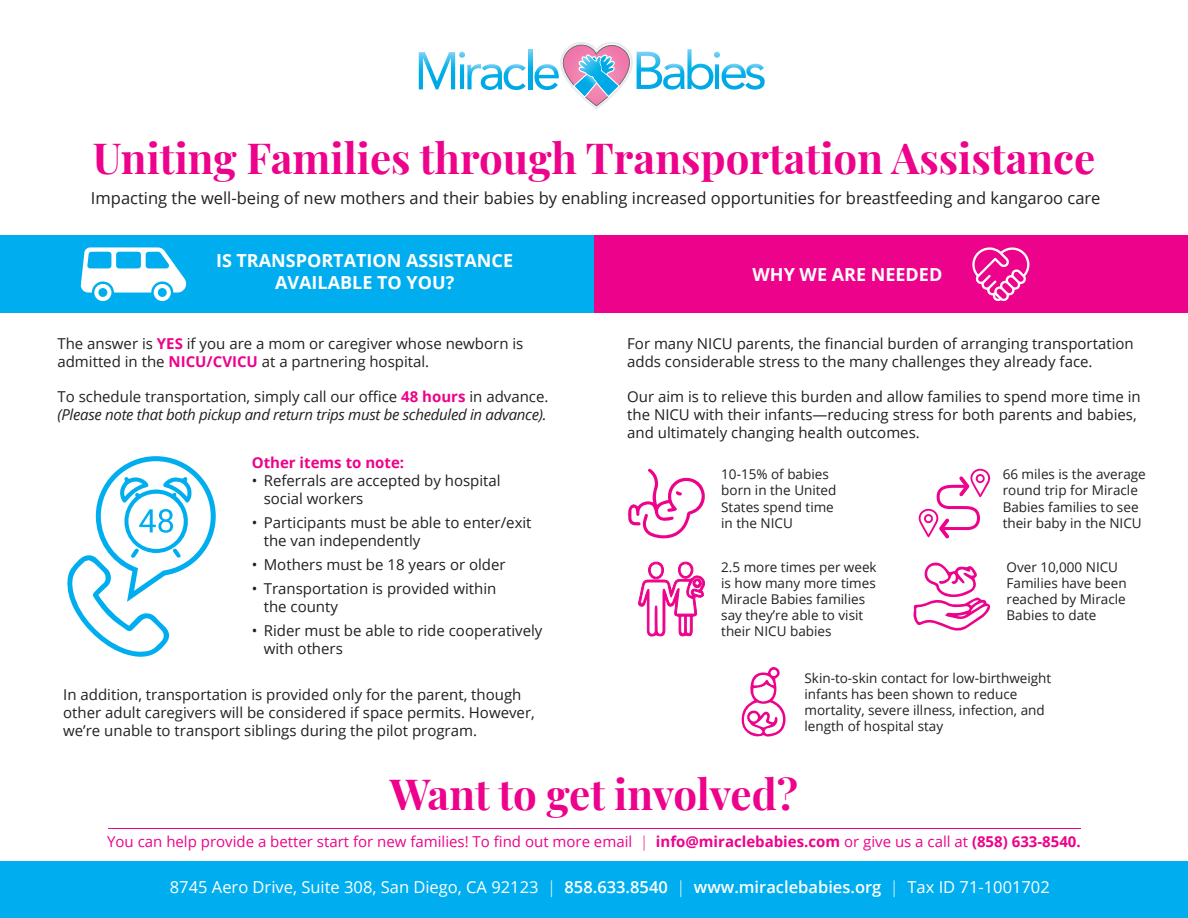
<style>
.page{position:relative;width:1188px;height:918px;background:#fff}
.page>*{position:absolute;margin:0;border:0;box-sizing:border-box;transform-origin:0 0}
.t1{font:42px "Playfair Display";color:#ed028c}
.t2{font:700 18px/21.6px "Open Sans";color:#fff;text-align:center}
.t3{font:16.5px "Open Sans";color:#231f20}
.t4{font:16.5px "Open Sans";color:#fff}
.t5{font:15px/18px "Open Sans";color:#231f20}
.t6{font:15px "Open Sans";color:#ed028c}
.t7{font:italic 15px "Open Sans";letter-spacing:-.02em;color:#231f20}
.t8{font:700 15px "Open Sans";color:#ed028c}
.t9{font:13.5px/16.2px "Open Sans";color:#231f20}
.s1{font-weight:700;color:#ed028c}
.s2{font-weight:300}
.s3{font-weight:700}
.s4{font-weight:600}
</style>
<div class="page">
<hr style="left:108px;top:828px;width:972px;height:1px;background:#ed028c">
<div style="left:0;top:861px;width:1188px;height:57px;background:#00aeef"></div>
<div style="left:594px;top:235px;width:594px;height:78px;background:#ed028c"></div>
<div style="left:0;top:235px;width:594px;height:78px;background:#00aeef"></div>
<svg style="left:81px;top:247px;width:105px;height:54px"></svg>
<svg style="left:972px;top:247px;width:57px;height:54px"></svg>
<svg style="left:67px;top:456px;width:149px;height:201px"></svg>
<svg style="left:419px;top:52px;width:107px;height:38px"></svg>
<svg style="left:528px;top:50px;width:4px;height:39px"></svg>
<svg style="left:534px;top:42px;width:231px;height:67px"></svg>
<svg style="left:628px;top:469px;width:77px;height:69px"></svg>
<svg style="left:638px;top:562px;width:67px;height:74px"></svg>
<svg style="left:914px;top:563px;width:76px;height:68px"></svg>
<svg style="left:919px;top:469px;width:71px;height:69px"></svg>
<svg style="left:742px;top:667px;width:44px;height:70px"></svg>
<p class="t1" style="left:93px;top:125px;width:1004px">Uniting Families through Transportation Assistance</p>
<p class="t3" style="left:91px;top:187px;width:1011px">Impacting the well-being of new mothers and their babies by enabling increased opportunities for breastfeeding and kangaroo care</p>
<p class="t2" style="left:216px;top:249px;width:299px">IS TRANSPORTATION ASSISTANCE<br>AVAILABLE TO YOU?</p>
<p class="t2" style="left:753px;top:263px;width:191px">WHY WE ARE NEEDED</p>
<p class="t5" style="left:57px;top:334px;width:467px">The answer is <span class="s1">YES</span> if you are a mom or caregiver whose newborn is admitted in the <span class="s1">NICU/CVICU</span> at a partnering hospital.</p>
<p class="t5" style="left:627px;top:334px;width:508px">For many NICU parents, the financial burden of arranging transportation adds considerable stress to the many challenges they already face.</p>
<p class="t5" style="left:57px;top:387px;width:493px">To schedule transportation, simply call our office <span class="s1">48 hours</span> in advance.</p>
<p class="t7" style="left:57px;top:404px;width:491px">(Please note that both pickup and return trips must be scheduled in advance).</p>
<p class="t5" style="left:627px;top:387px;width:515px">Our aim is to relieve this burden and allow families to spend more time in the NICU with their infants—reducing stress for both parents and babies, and ultimately changing health outcomes.</p>
<p class="t8" style="left:252px;top:452px;width:154px">Other items to note:</p>
<p class="t5" style="left:264px;top:471px;width:238px;text-indent:-12px">• Referrals are accepted by hospital social workers</p>
<p class="t5" style="left:264px;top:513px;width:269px;text-indent:-12px">• Participants must be able to enter/exit the van independently</p>
<p class="t5" style="left:252px;top:555px;width:255px">• Mothers must be 18 years or older</p>
<p class="t5" style="left:264px;top:579px;width:234px;text-indent:-12px">• Transportation is provided within the county</p>
<p class="t5" style="left:264px;top:621px;width:280px;text-indent:-12px">• Rider must be able to ride cooperatively with others</p>
<p class="t5" style="left:63px;top:685px;width:473px">In addition, transportation is provided only for the parent, though other adult caregivers will be considered if space permits. However, we’re unable to transport siblings during the pilot program.</p>
<p class="t9" style="left:721px;top:466px;width:117px">10-15% of babies born in the United<br>States spend time</p>
<p class="t9" style="left:721px;top:514px;width:73px">in the NICU</p>
<p class="t9" style="left:721px;top:558px;width:157px">2.5 more times per week is how many more times<br>Miracle Babies families say they’re able to visit their NICU babies</p>
<p class="t9" style="left:1007px;top:558px;width:122px">Over 10,000 NICU<br>Families have been reached by Miracle<br>Babies to date</p>
<p class="t9" style="left:1003px;top:466px;width:145px">66 miles is the average round trip for Miracle<br>Babies families to see their baby in the NICU</p>
<p class="t9" style="left:805px;top:669px;width:248px">Skin-to-skin contact for low-birthweight infants has been shown to reduce mortality, severe illness, infection, and length of hospital stay</p>
<p class="t1" style="left:390px;top:762px;width:410px">Want to get involved?</p>
<p class="t6" style="left:107px;top:831px;width:975px">You can help provide a better start for new families! To find out more email <span class="s2">|</span> <span class="s3">info@miraclebabies.com</span> or give us a call at <span class="s3">(858) 633-8540.</span></p>
<p class="t4" style="left:170px;top:876px;width:881px">8745 Aero Drive, Suite 308, San Diego, CA 92123 <span class="s2">|</span> <span class="s4">858.633.8540</span> <span class="s2">|</span> <span class="s4">www.miraclebabies.org</span> <span class="s2">|</span> Tax ID 71-1001702</p>
</div>
